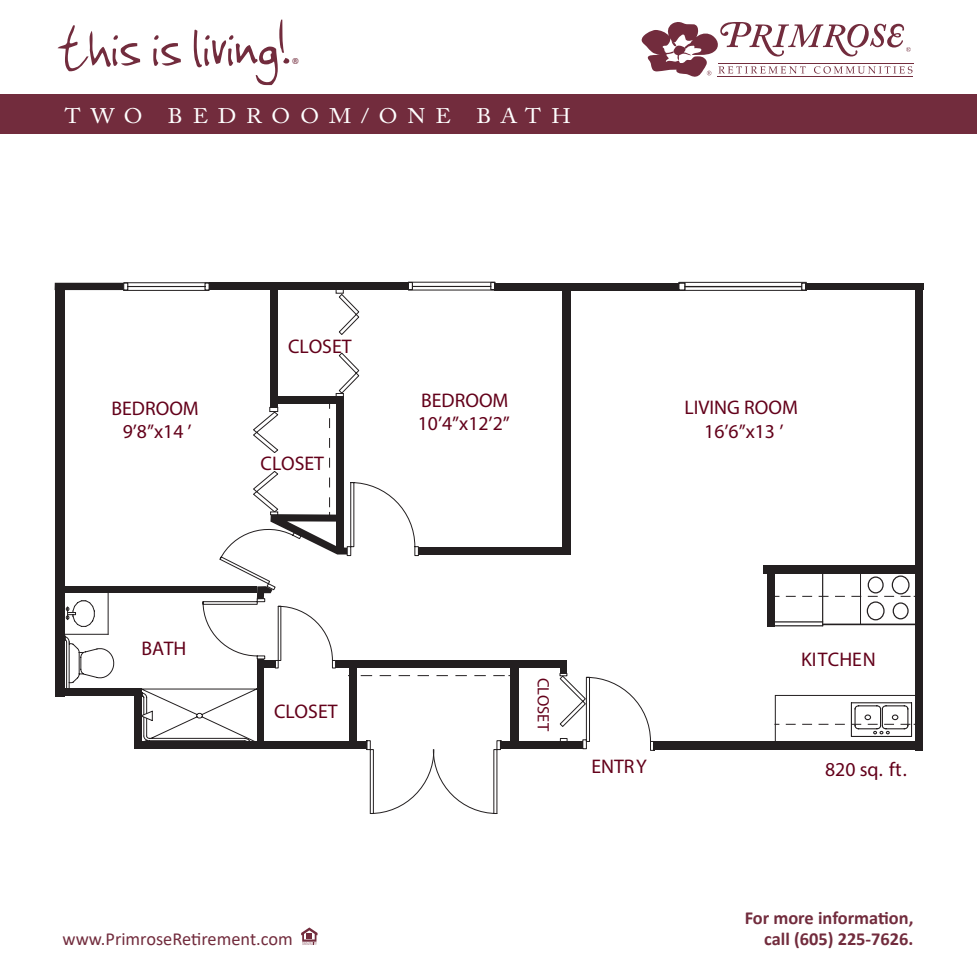
<style>
.page{position:relative;width:977px;height:977px;background:#fff}
.page>*{position:absolute;margin:0;border:0;box-sizing:border-box;transform-origin:0 0}
.t1{font:72.98px "Jenkinsv 20";color:#722c3d}
.t2{font:21px "Adobe Caslon Pro";letter-spacing:.44em;color:#fff;scale:1.08 1}
.t3{font:19.78px/23.6px "Myriad Pro";color:#63001a;text-align:center}
.t4{font:700 18.38px "Calibri";color:#722c3d}
.t5{font:18.38px "Calibri";color:#722c3d}
.t6{font:16.45px "Myriad Pro";color:#63001a}
.t7{font:300 15.92px "Calibri";color:#722c3d}
</style>
<div class="page">
<hr style="left:717px;top:76px;width:196px;height:1px;background:#722c3d">
<hr style="left:717px;top:63px;width:196px;height:1px;background:#722c3d">
<svg style="left:641px;top:22px;width:271px;height:55px"></svg>
<div style="left:0;top:95px;width:976px;height:39px;background:#722c3d"></div>
<svg style="left:301px;top:927px;width:16px;height:18px"></svg>
<svg style="left:582px;top:676px;width:73px;height:75px"></svg>
<div style="left:767px;top:566px;width:8px;height:60px;background:#231f20"></div>
<div style="left:763px;top:565px;width:152px;height:8px;background:#231f20"></div>
<div style="left:204px;top:282px;width:6px;height:8px;border:1px solid #231f20"></div>
<div style="left:123px;top:282px;width:5px;height:8px;border:1px solid #231f20"></div>
<hr style="left:128px;top:286px;width:77px;height:1px;background:#231f20">
<hr style="left:124px;top:282px;width:85px;height:1px;background:#231f20">
<hr style="left:123px;top:290px;width:86px;height:1px;background:#231f20">
<div style="left:490px;top:282px;width:5px;height:8px;border:1px solid #231f20"></div>
<div style="left:407px;top:282px;width:6px;height:8px;border:1px solid #231f20"></div>
<hr style="left:412px;top:286px;width:79px;height:1px;background:#231f20">
<hr style="left:408px;top:282px;width:87px;height:1px;background:#231f20">
<hr style="left:408px;top:289px;width:87px;height:1px;background:#231f20">
<div style="left:801px;top:282px;width:6px;height:9px;border:1px solid #231f20"></div>
<div style="left:678px;top:282px;width:7px;height:9px;border:1px solid #231f20"></div>
<hr style="left:685px;top:286px;width:116px;height:1px;background:#231f20">
<hr style="left:678px;top:282px;width:128px;height:1px;background:#231f20">
<hr style="left:679px;top:290px;width:127px;height:1px;background:#231f20">
<div style="left:55px;top:283px;width:68px;height:7px;background:#231f20"></div>
<div style="left:134px;top:695px;width:8px;height:53px;background:#231f20"></div>
<div style="left:55px;top:283px;width:10px;height:413px;background:#231f20"></div>
<div style="left:139px;top:741px;width:227px;height:7px;background:#231f20"></div>
<div style="left:336px;top:660px;width:230px;height:8px;background:#231f20"></div>
<div style="left:510px;top:665px;width:9px;height:77px;background:#231f20"></div>
<div style="left:500px;top:741px;width:82px;height:7px;background:#231f20"></div>
<div style="left:209px;top:283px;width:199px;height:7px;background:#231f20"></div>
<div style="left:494px;top:283px;width:184px;height:7px;background:#231f20"></div>
<div style="left:805px;top:283px;width:118px;height:7px;background:#231f20"></div>
<div style="left:915px;top:290px;width:8px;height:460px;background:#231f20"></div>
<div style="left:654px;top:741px;width:262px;height:9px;background:#231f20"></div>
<div style="left:270px;top:289px;width:7px;height:118px;background:#231f20"></div>
<div style="left:561px;top:289px;width:9px;height:265px;background:#231f20"></div>
<div style="left:418px;top:547px;width:152px;height:7px;background:#231f20"></div>
<svg style="left:773px;top:573px;width:142px;height:168px"></svg>
<svg style="left:253px;top:293px;width:107px;height:216px"></svg>
<svg style="left:336px;top:290px;width:8px;height:3px"></svg>
<svg style="left:336px;top:393px;width:8px;height:4px"></svg>
<div style="left:269px;top:407px;width:9px;height:5px;border:1px solid #231f20"></div>
<svg style="left:270px;top:418px;width:141px;height:104px"></svg>
<svg style="left:64px;top:586px;width:138px;height:155px"></svg>
<svg style="left:202px;top:522px;width:299px;height:292px"></svg>
<svg style="left:560px;top:667px;width:7px;height:9px"></svg>
<div style="left:560px;top:738px;width:7px;height:6px;border:1px solid #231f20"></div>
<hr style="left:860px;top:573px;width:1px;height:51px;background:#231f20">
<h1 class="t1" style="left:56px;top:7px;width:233px">this is living!</h1>
<p class="t7" style="left:291px;top:54px;width:10px">®</p>
<p class="t2" style="left:65px;top:103px;width:470px">TWO BEDROOM/ONE BATH</p>
<p class="t3" style="left:111px;top:396px;width:89px">BEDROOM<br>9’8”x14 ’</p>
<p class="t3" style="left:288px;top:334px;width:65px">CLOSET</p>
<p class="t3" style="left:260px;top:451px;width:65px">CLOSET</p>
<p class="t3" style="left:418px;top:388px;width:94px;text-align:left">BEDROOM<br>10’4”x12’2”</p>
<p class="t3" style="left:684px;top:395px;width:115px">LIVING ROOM<br>16’6”x13 ’</p>
<p class="t3" style="left:141px;top:636px;width:46px">BATH</p>
<p class="t3" style="left:274px;top:699px;width:65px">CLOSET</p>
<p class="t6" style="left:553px;top:678px;width:54px;rotate:90deg">CLOSET</p>
<p class="t3" style="left:591px;top:754px;width:57px">ENTRY</p>
<p class="t3" style="left:801px;top:647px;width:76px">KITCHEN</p>
<p class="t3" style="left:825px;top:757px;width:83px">820 sq. ft.</p>
<p class="t4" style="left:744px;top:904px;width:170px">For more information,</p>
<p class="t5" style="left:62px;top:926px;width:232px">www.PrimroseRetirement.com</p>
<p class="t4" style="left:764px;top:925px;width:151px">call (605) 225-7626.</p>
</div>
